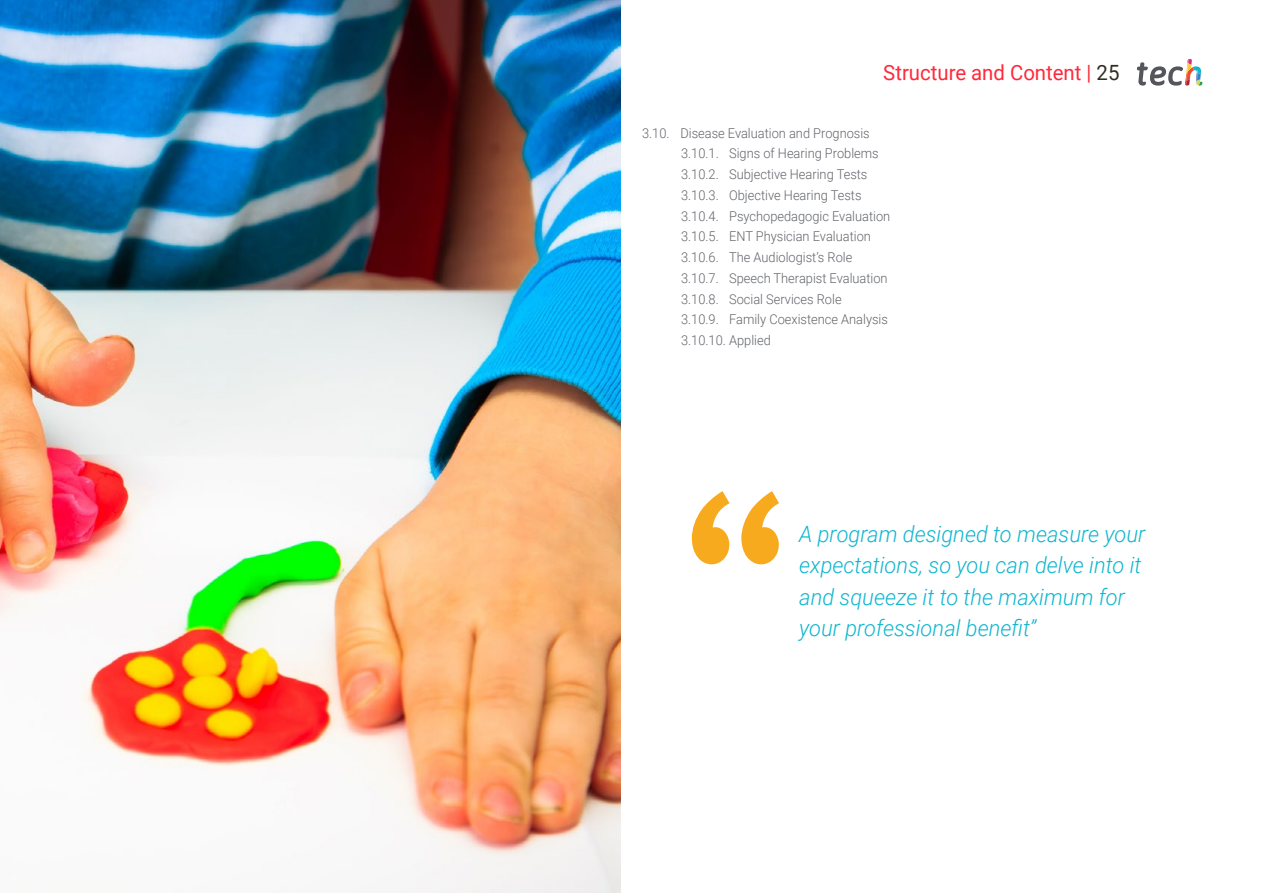
<style>
.page{position:relative;width:1263px;height:893px;background:#fff}
.page>*{position:absolute;margin:0;border:0;box-sizing:border-box;transform-origin:0 0}
.t1{font:italic 300 22.5px/31.5px "Roboto";color:#0fb6cf}
.t2{font:21px "Roboto";color:#ff293a}
.t3{font:300 13.5px/20.7px "Roboto";color:#61646a;scale:.95 1}
.s1{color:#312e20}
</style>
<div class="page">
<svg style="left:1137px;top:59px;width:65px;height:27px"></svg>
<img style="left:0;top:0;width:621px;height:893px">
<svg style="left:692px;top:491px;width:87px;height:73px"></svg>
<h2 class="t2" style="left:883px;top:57px;width:238px">Structure and Content | <span class="s1">25</span></h2>
<p class="t3" style="left:681px;top:122px;width:222px;text-indent:-39px">3.10. Disease Evaluation and Prognosis 3.10.1. Signs of Hearing Problems 3.10.2. Subjective Hearing Tests 3.10.3. Objective Hearing Tests 3.10.4. Psychopedagogic Evaluation 3.10.5. ENT Physician Evaluation 3.10.6. The Audiologist’s Role 3.10.7. Speech Therapist Evaluation 3.10.8. Social Services Role<br>3.10.9. Family Coexistence Analysis 3.10.10. Applied</p>
<h1 class="t1" style="left:799px;top:517px;width:348px">A program designed to measure your expectations, so you can delve into it and squeeze it to the maximum for your professional benefit”</h1>
</div>
